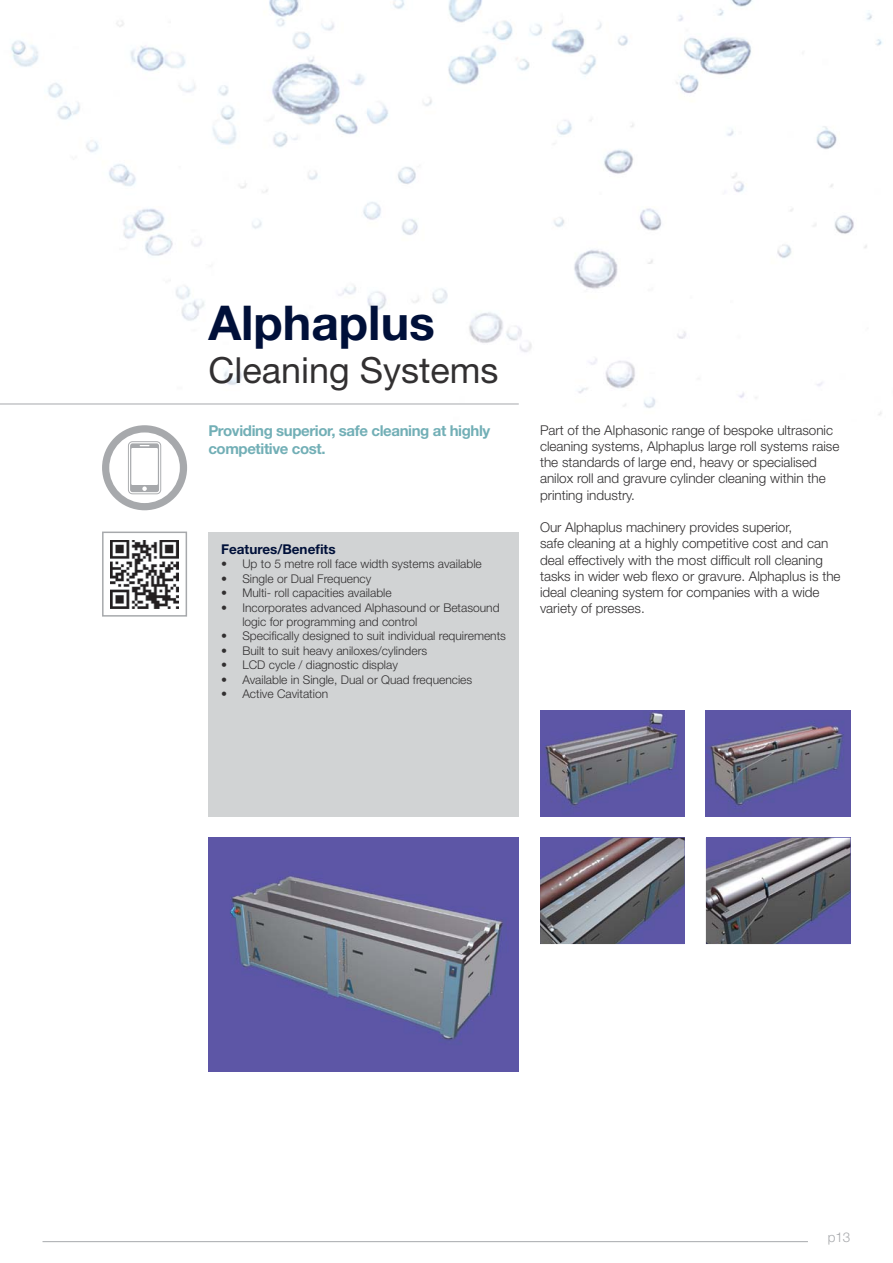
<style>
.page{position:relative;width:893px;height:1263px;background:#fff}
.page>*{position:absolute;margin:0;border:0;box-sizing:border-box;transform-origin:0 0}
.t1{font:700 48px "Helvetica Neue LT Std";color:#001039}
.t2{font:36px "Helvetica Neue LT Std";color:#323031}
.t3{font:700 15px/18px "Helvetica Neue LT Std";letter-spacing:-.025em;color:#72afb6}
.t4{font:300 13.5px/16.2px "Helvetica Neue LT Std";color:#323031}
.t5{font:700 13.5px "Helvetica Neue LT Std";color:#001039}
.t6{font:300 13.5px "Helvetica Neue LT Std";color:#a7a9ac}
.t7{font:300 12px/14.4px "Helvetica Neue LT Std";color:#323031}
</style>
<div class="page">
<img style="left:0;top:0;width:882px;height:415px">
<img style="left:111px;top:540px;width:68px;height:68px">
<div style="left:102px;top:531px;width:85px;height:86px;border:2px solid #a7a9ac"></div>
<svg style="left:102px;top:425px;width:85px;height:85px"></svg>
<hr style="left:0;top:404px;width:519px;height:1px;background:#a7a9ac">
<hr style="left:43px;top:1241px;width:765px;height:1px;background:#a7a9ac">
<div style="left:208px;top:531px;width:311px;height:285px;background:#d1d3d4"></div>
<img style="left:706px;top:710px;width:144px;height:106px">
<img style="left:540px;top:710px;width:145px;height:106px">
<img style="left:706px;top:838px;width:144px;height:106px">
<img style="left:540px;top:838px;width:145px;height:106px">
<img style="left:208px;top:838px;width:311px;height:233px">
<h1 class="t1" style="left:208px;top:305px;width:228px">Alphaplus</h1>
<h2 class="t2" style="left:208px;top:357px;width:292px">Cleaning Systems</h2>
<p class="t3" style="left:208px;top:423px;width:283px">Providing superior, safe cleaning at highly competitive cost.</p>
<p class="t4" style="left:540px;top:424px;width:301px">Part of the Alphasonic range of bespoke ultrasonic cleaning systems, Alphaplus large roll systems raise the standards of large end, heavy or specialised anilox roll and gravure cylinder cleaning within the printing industry.</p>
<p class="t4" style="left:540px;top:521px;width:302px">Our Alphaplus machinery provides superior,<br>safe cleaning at a highly competitive cost and can deal effectively with the most difficult roll cleaning tasks in wider web flexo or gravure. Alphaplus is the ideal cleaning system for companies with a wide variety of presses.</p>
<p class="t5" style="left:221px;top:544px;width:116px">Features/Benefits</p>
<p class="t7" style="left:221px;top:558px;width:262px">• Up to 5 metre roll face width systems available</p>
<p class="t7" style="left:221px;top:573px;width:152px">• Single or Dual Frequency</p>
<p class="t7" style="left:221px;top:587px;width:172px">• Multi- roll capacities available</p>
<p class="t7" style="left:242px;top:602px;width:259px;text-indent:-21px">• Incorporates advanced Alphasound or Betasound logic for programming and control</p>
<p class="t7" style="left:221px;top:630px;width:286px">• Specifically designed to suit individual requirements</p>
<p class="t7" style="left:221px;top:645px;width:208px">• Built to suit heavy aniloxes/cylinders</p>
<p class="t7" style="left:221px;top:659px;width:178px">• LCD cycle / diagnostic display</p>
<p class="t7" style="left:221px;top:674px;width:253px">• Available in Single, Dual or Quad frequencies</p>
<p class="t7" style="left:221px;top:688px;width:109px">• Active Cavitation</p>
<p class="t6" style="left:828px;top:1232px;width:24px">p13</p>
</div>
